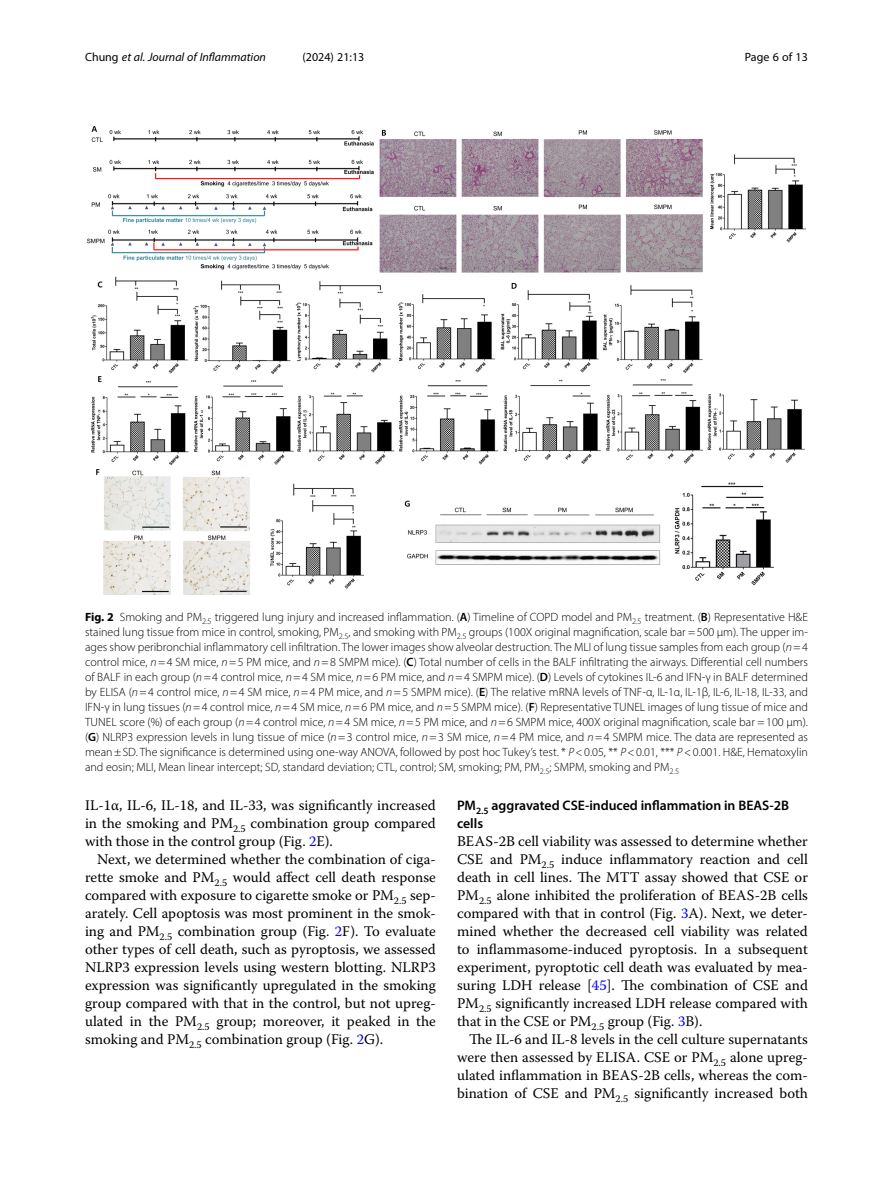
<style>
.page{position:relative;width:893px;height:1191px;background:#fff}
.page>*{position:absolute;margin:0;border:0;box-sizing:border-box;transform-origin:0 0}
.Body_Text_Indent{font:14.7px/18px "Warnock Pro";color:#000;text-align:justify}
.Body_Text{font:14.7px/18px "Warnock Pro";color:#000;text-align:justify}
.Head_2{font:600 13.8px/18px "Myriad Pro";color:#000}
.Figure_Caption{font:300 12px/15px "Myriad Pro";color:#000;text-align:justify}
.t1{font:italic 12px "Myriad Pro";color:#000}
.t2{font:12px "Myriad Pro";color:#000}
.s1{font-style:normal}
.s2{font-weight:700}
.s3{font-weight:600}
.s4{font-style:italic}
.s5{color:#00f}
</style>
<div class="page">
<img style="left:87px;top:126px;width:719px;height:468px">
<p class="t1" style="left:85px;top:50px;width:182px"><span class="s1">Chung</span> et al. Journal of Inflammation</p>
<p class="t2" style="left:302px;top:50px;width:63px">(2024) 21:13</p>
<p class="t2" style="left:745px;top:50px;width:65px">Page 6 of 13</p>
<p class="Figure_Caption" style="left:85px;top:609px;width:724px"><span class="s2">Fig. 2</span> Smoking and PM<sub>2.5</sub> triggered lung injury and increased inflammation. (<span class="s3">A</span>) Timeline of COPD model and PM<sub>2.5</sub> treatment. (<span class="s3">B</span>) Representative H&amp;E stained lung tissue from mice in control, smoking, PM<sub>2.5</sub>, and smoking with PM<sub>2.5</sub> groups (100X original magnification, scale bar =500 μm). The upper im&shy;ages show peribronchial inflammatory cell infiltration. The lower images show alveolar destruction. The MLI of lung tissue samples from each group (<span class="s4">n</span>=4 control mice, <span class="s4">n</span>=4 SM mice, <span class="s4">n</span>=5 PM mice, and <span class="s4">n</span>=8 SMPM mice). (<span class="s3">C</span>) Total number of cells in the BALF infiltrating the airways. Differential cell numbers of BALF in each group (<span class="s4">n</span>=4 control mice, <span class="s4">n</span>=4 SM mice, <span class="s4">n</span>=6 PM mice, and <span class="s4">n</span>=4 SMPM mice). (<span class="s3">D</span>) Levels of cytokines IL-6 and IFN-γ in BALF determined by ELISA (<span class="s4">n</span>=4 control mice, <span class="s4">n</span>=4 SM mice, <span class="s4">n</span>=4 PM mice, and <span class="s4">n</span>=5 SMPM mice). (<span class="s3">E</span>) The relative mRNA levels of TNF-α, IL-1α, IL-1β, IL-6, IL-18, IL-33, and IFN-γ in lung tissues (<span class="s4">n</span>=4 control mice, <span class="s4">n</span>=4 SM mice, <span class="s4">n</span>=6 PM mice, and <span class="s4">n</span>=5 SMPM mice). (<span class="s3">F</span>) Representative TUNEL images of lung tissue of mice and TUNEL score (%) of each group (<span class="s4">n</span>=4 control mice, <span class="s4">n</span>=4 SM mice, <span class="s4">n</span>=5 PM mice, and <span class="s4">n</span>=6 SMPM mice, 400X original magnification, scale bar =100 μm). (<span class="s3">G</span>) NLRP3 expression levels in lung tissue of mice (<span class="s4">n</span>=3 control mice, <span class="s4">n</span>=3 SM mice, <span class="s4">n</span>=4 PM mice, and <span class="s4">n</span>=4 SMPM mice. The data are represented as mean±SD. The significance is determined using one-way ANOVA, followed by post hoc Tukey’s test. * <span class="s4">P</span>&lt;0.05, ** <span class="s4">P</span>&lt;0.01, *** <span class="s4">P</span>&lt;0.001. H&amp;E, Hematoxylin and eosin; MLI, Mean linear intercept; SD, standard deviation; CTL, control; SM, smoking; PM, PM<sub>2.5</sub>; SMPM, smoking and PM<sub>2.5</sub></p>
<p class="Body_Text_Indent" style="left:85px;top:796px;width:352px">IL-1α, IL-6, IL-18, and IL-33, was significantly increased in the smoking and PM<sub>2.5</sub> combination group compared with those in the control group (Fig. <span class="s5">2</span>E).</p>
<p class="Body_Text_Indent" style="left:85px;top:850px;width:352px;text-indent:12px">Next, we determined whether the combination of ciga&shy;rette smoke and PM<sub>2.5</sub> would affect cell death response compared with exposure to cigarette smoke or PM<sub>2.5</sub> sep&shy;arately. Cell apoptosis was most prominent in the smok&shy;ing and PM<sub>2.5</sub> combination group (Fig. <span class="s5">2</span>F). To evaluate other types of cell death, such as pyroptosis, we assessed NLRP3 expression levels using western blotting. NLRP3 expression was significantly upregulated in the smoking group compared with that in the control, but not upreg&shy;ulated in the PM<sub>2.5</sub> group; moreover, it peaked in the smoking and PM<sub>2.5</sub> combination group (Fig. <span class="s5">2</span>G).</p>
<p class="Head_2" style="left:457px;top:796px;width:334px">PM<sub>2.5</sub> aggravated CSE-induced inflammation in BEAS-2B cells</p>
<p class="Body_Text" style="left:457px;top:832px;width:352px">BEAS-2B cell viability was assessed to determine whether CSE and PM<sub>2.5</sub> induce inflammatory reaction and cell death in cell lines. The MTT assay showed that CSE or PM<sub>2.5</sub> alone inhibited the proliferation of BEAS-2B cells compared with that in control (Fig. <span class="s5">3</span>A). Next, we deter&shy;mined whether the decreased cell viability was related to inflammasome-induced pyroptosis. In a subsequent experiment, pyroptotic cell death was evaluated by mea&shy;suring LDH release [<span class="s5">45</span>]. The combination of CSE and PM<sub>2.5</sub> significantly increased LDH release compared with that in the CSE or PM<sub>2.5</sub> group (Fig. <span class="s5">3</span>B).</p>
<p class="Body_Text_Indent" style="left:457px;top:1030px;width:352px;text-indent:12px">The IL-6 and IL-8 levels in the cell culture supernatants were then assessed by ELISA. CSE or PM<sub>2.5</sub> alone upreg&shy;ulated inflammation in BEAS-2B cells, whereas the com&shy;bination of CSE and PM<sub>2.5</sub> significantly increased both</p>
</div>
